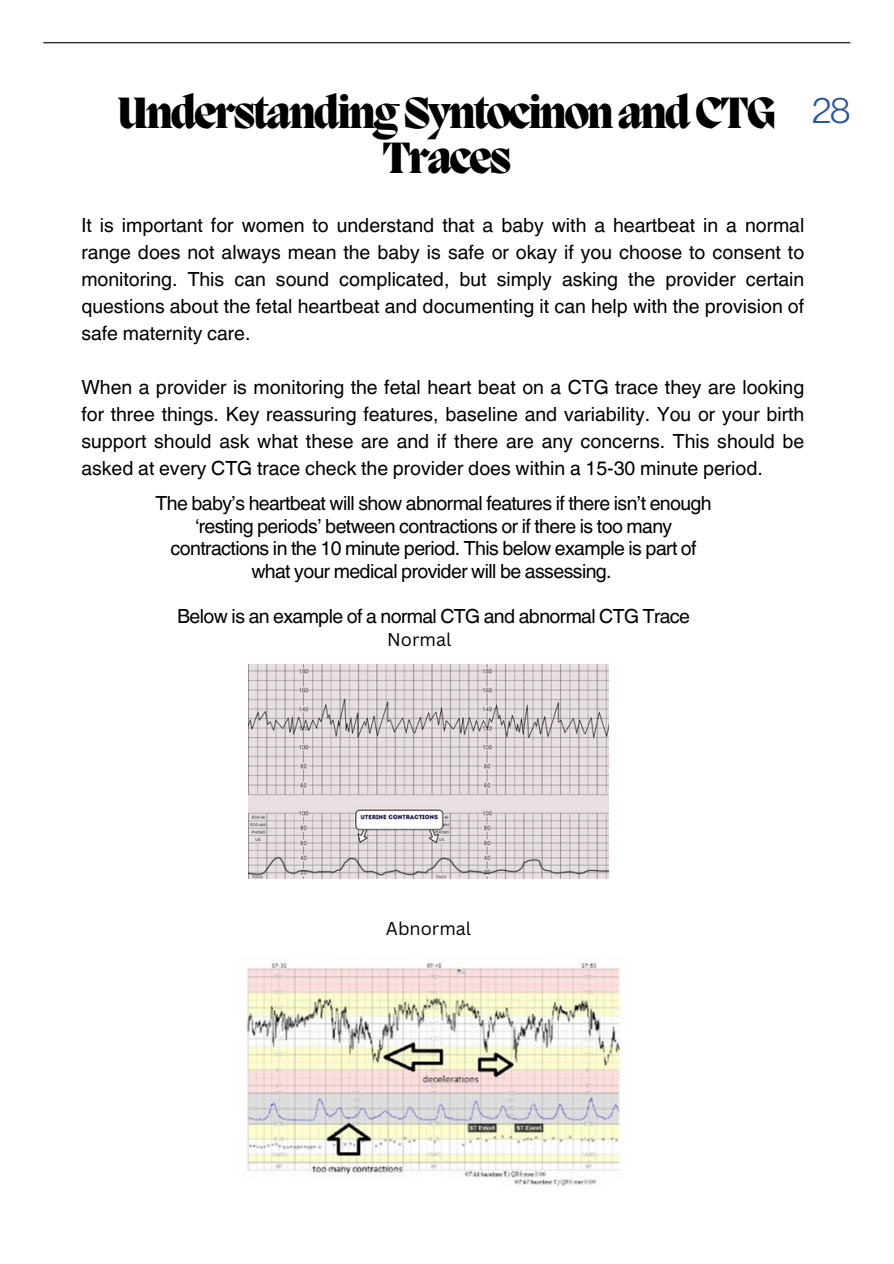
<style>
.page{position:relative;width:894px;height:1264px;background:#fff}
.page>*{position:absolute;margin:0;border:0;box-sizing:border-box;transform-origin:0 0}
.t1{font:800 45px "Migra";letter-spacing:-.05em;color:#000}
.t2{font:36px "Neue Montreal";color:#2d539c}
.t3{font:19.5px/27px "Helvetica World";letter-spacing:-.03em;color:#000;text-align:justify}
.t4{font:18px "Canva Sans";color:#000}
</style>
<div class="page">
<hr style="left:43px;top:42px;width:807px;height:1px;background:#000">
<img style="left:248px;top:664px;width:360px;height:214px">
<img style="left:247px;top:963px;width:374px;height:223px">
<p class="t1" style="left:117px;top:91px;width:660px">UnderstandingSyntocinonandCTG</p>
<p class="t2" style="left:812px;top:88px;width:40px">28</p>
<p class="t1" style="left:382px;top:136px;width:131px">Traces</p>
<h1 class="t3" style="left:81px;top:212px;width:724px">It is important for women to understand that a baby with a heartbeat in a normal range does not always mean the baby is safe or okay if you choose to consent to monitoring. This can sound complicated, but simply asking the provider certain questions about the fetal heartbeat and documenting it can help with the provision of safe maternity care.</h1>
<p class="t3" style="left:81px;top:374px;width:724px">When a provider is monitoring the fetal heart beat on a CTG trace they are looking for three things. Key reassuring features, baseline and variability. You or your birth support should ask what these are and if there are any concerns. This should be asked at every CTG trace check the provider does within a 15-30 minute period.</p>
<p class="t3" style="left:156px;top:492px;width:557px;line-height:22.5px;text-align:center">The baby’s heartbeat will show abnormal features if there isn’t enough ‘resting periods’ between contractions or if there is too many contractions in the 10 minute period. This below example is part of what your medical provider will be assessing.</p>
<p class="t3" style="left:177px;top:602px;width:514px">Below is an example of a normal CTG and abnormal CTG Trace</p>
<p class="t4" style="left:387px;top:626px;width:66px">Normal</p>
<p class="t4" style="left:386px;top:915px;width:87px">Abnormal</p>
</div>
